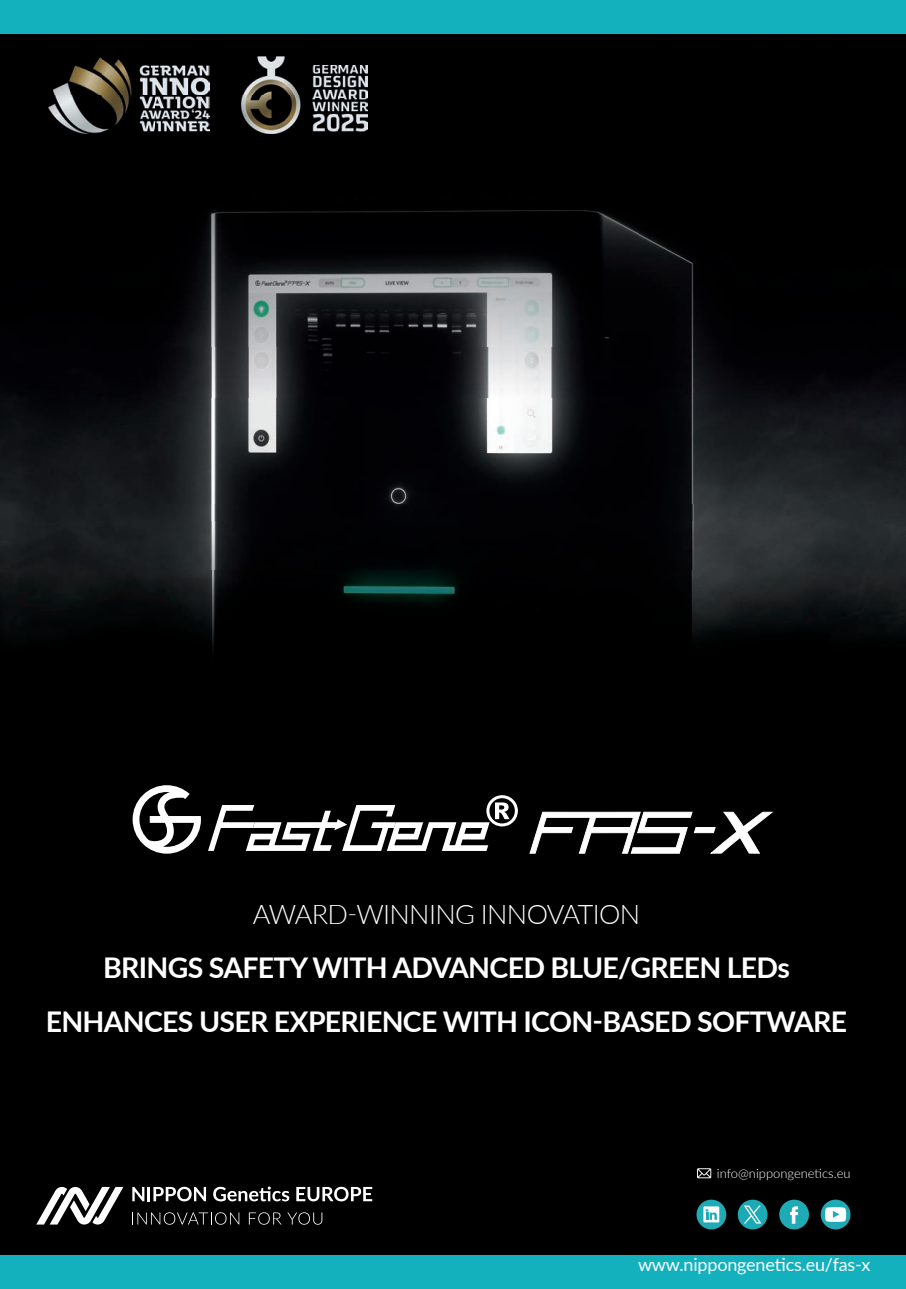
<style>
.page{position:relative;width:906px;height:1289px;background:#fff}
.page>*{position:absolute;margin:0;border:0;box-sizing:border-box;transform-origin:0 0}
.t1{font:700 28.5px/54px "Lato";letter-spacing:-.025em;color:#fff;text-align:center}
.t2{font:300 27px "Lato";letter-spacing:-.025em;color:#fff}
.t3{font:18px "Lato";letter-spacing:-.01em;color:#fff}
.t4{font:300 12.9px "Lato";color:#fff}
</style>
<div class="page">
<div style="left:0;top:0;width:906px;height:34px;background:#13b0be"></div>
<div style="left:0;top:1254px;width:906px;height:34px;background:#13b0be"></div>
<div style="left:0;top:34px;width:906px;height:1220px;background:#000001"></div>
<img style="left:0;top:57px;width:906px;height:593px">
<svg style="left:697px;top:1168px;width:14px;height:10px"></svg>
<div style="left:738px;top:1199px;width:29px;height:30px;background:#1cabb5;border-radius:50%"></div>
<svg style="left:744px;top:1205px;width:17px;height:18px"></svg>
<svg style="left:132px;top:1186px;width:74px;height:15px"></svg>
<svg style="left:213px;top:1186px;width:76px;height:15px"></svg>
<svg style="left:296px;top:1186px;width:76px;height:15px"></svg>
<svg style="left:132px;top:1212px;width:107px;height:12px"></svg>
<svg style="left:249px;top:1212px;width:32px;height:12px"></svg>
<svg style="left:287px;top:1212px;width:35px;height:12px"></svg>
<svg style="left:36px;top:1186px;width:87px;height:38px"></svg>
<svg style="left:779px;top:1199px;width:30px;height:30px"></svg>
<svg style="left:696px;top:1199px;width:30px;height:30px"></svg>
<svg style="left:820px;top:1199px;width:30px;height:30px"></svg>
<img style="left:49px;top:58px;width:160px;height:76px">
<img style="left:241px;top:56px;width:62px;height:78px">
<img style="left:309px;top:65px;width:58px;height:67px">
<svg style="left:133px;top:785px;width:68px;height:68px"></svg>
<svg style="left:208px;top:795px;width:310px;height:56px"></svg>
<svg style="left:529px;top:811px;width:244px;height:43px"></svg>
<p class="t2" style="left:253px;top:895px;width:389px">AWARD-WINNING INNOVATION</p>
<p class="t1" style="left:46px;top:939px;width:803px">BRINGS SAFETY WITH ADVANCED BLUE/GREEN LEDs<br>ENHANCES USER EXPERIENCE WITH ICON-BASED SOFTWARE</p>
<p class="t4" style="left:717px;top:1164px;width:135px">info@nippongenetics.eu</p>
<p class="t3" style="left:638px;top:1251px;width:234px">www.nippongenetics.eu/fas-x</p>
</div>
